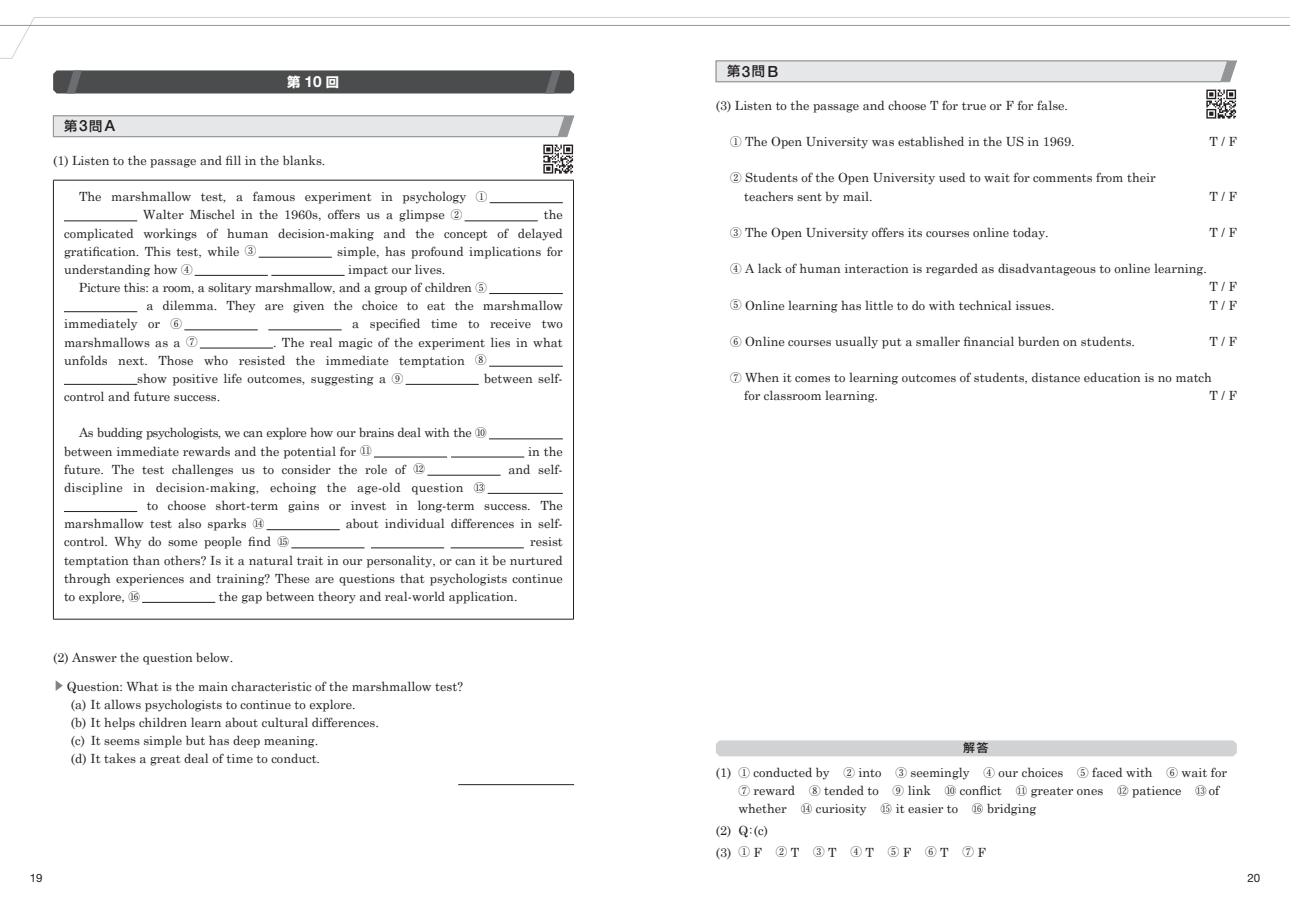
<style>
.page{position:relative;width:1290px;height:911px;background:#fff}
.page>*{position:absolute;margin:0;border:0;box-sizing:border-box;transform-origin:0 0}
.t1{font:500 13.25px "Shin Go Pro";color:#231f20}
.t2{font:700 13.25px "Shin Go Pro";color:#fff}
.t3{font:12.62px/18.1px "Century Schoolbook";color:#231f20}
.t4{font:12.62px/18.1px "Century Schoolbook";letter-spacing:-.02em;color:#231f20}
.t5{font:12.62px "Century Schoolbook";letter-spacing:.025em;color:#231f20}
.t6{font:11.5px "Ryumin Pro";color:#231f20}
.t7{font:11.5px "Helvetica Neue LT Std";color:#231f20}
.t8{font:500 11.5px "Shin Go Pro";color:#231f20}
.s1{font-family:"Helvetica Neue LT Std";font-size:15.38px}
.s2{font-family:"Ryumin Pro";font-size:11.5px}
.s3{font-family:"Ryumin Pro";font-size:11.5px;color:#808285}
.s4{font-family:"Koz Min Pr 6 N";font-size:11.5px}
.s5{font-family:"Century Schoolbook";font-size:12.62px}
</style>
<div class="page">
<hr style="left:458px;top:784px;width:116px;height:1px;background:#231f20">
<svg style="left:53px;top:70px;width:521px;height:23px;background:#4f5051"></svg>
<svg style="left:53px;top:115px;width:521px;height:22px;background:#dcdddf"></svg>
<img style="left:543px;top:144px;width:31px;height:30px">
<hr style="left:53px;top:180px;width:521px;height:1px;background:#231f20">
<hr style="left:53px;top:180px;width:1px;height:439px;background:#231f20">
<hr style="left:573px;top:180px;width:1px;height:439px;background:#231f20">
<hr style="left:53px;top:619px;width:521px;height:1px;background:#231f20">
<hr style="left:490px;top:202px;width:73px;height:1px;background:#231f20">
<hr style="left:64px;top:221px;width:73px;height:1px;background:#231f20">
<hr style="left:465px;top:221px;width:73px;height:1px;background:#231f20">
<hr style="left:259px;top:257px;width:73px;height:1px;background:#231f20">
<hr style="left:195px;top:275px;width:73px;height:1px;background:#231f20">
<hr style="left:271px;top:275px;width:74px;height:1px;background:#231f20">
<hr style="left:489px;top:293px;width:74px;height:1px;background:#231f20">
<hr style="left:64px;top:311px;width:73px;height:1px;background:#231f20">
<hr style="left:184px;top:329px;width:74px;height:1px;background:#231f20">
<hr style="left:268px;top:329px;width:74px;height:1px;background:#231f20">
<hr style="left:200px;top:348px;width:73px;height:1px;background:#231f20">
<hr style="left:489px;top:366px;width:74px;height:1px;background:#231f20">
<hr style="left:64px;top:384px;width:73px;height:1px;background:#231f20">
<hr style="left:405px;top:384px;width:74px;height:1px;background:#231f20">
<hr style="left:489px;top:438px;width:74px;height:1px;background:#231f20">
<hr style="left:374px;top:457px;width:73px;height:1px;background:#231f20">
<hr style="left:451px;top:457px;width:73px;height:1px;background:#231f20">
<hr style="left:427px;top:475px;width:74px;height:1px;background:#231f20">
<hr style="left:488px;top:493px;width:75px;height:1px;background:#231f20">
<hr style="left:64px;top:511px;width:73px;height:1px;background:#231f20">
<hr style="left:267px;top:529px;width:73px;height:1px;background:#231f20">
<hr style="left:291px;top:547px;width:73px;height:1px;background:#231f20">
<hr style="left:371px;top:547px;width:73px;height:1px;background:#231f20">
<hr style="left:451px;top:547px;width:73px;height:1px;background:#231f20">
<hr style="left:142px;top:602px;width:73px;height:1px;background:#231f20">
<svg style="left:715px;top:60px;width:522px;height:22px;background:#dcdde0"></svg>
<img style="left:1206px;top:89px;width:31px;height:30px">
<div style="left:716px;top:740px;width:521px;height:16px;background:#d1d2d4"></div>
<svg style="left:0;top:17px;width:645px;height:42px"></svg>
<hr style="left:0;top:25px;width:645px;height:1px;background:#939598">
<hr style="left:645px;top:25px;width:645px;height:1px;background:#939598">
<hr style="left:645px;top:17px;width:645px;height:1px;background:#d1d2d4">
<p class="t2" style="left:287px;top:71px;width:53px">第<span class="s1">10</span>回</p>
<p class="t1" style="left:64px;top:115px;width:52px">第<span class="s1">3</span>問<span class="s1">A</span></p>
<p class="t3" style="left:53px;top:151px;width:274px">(1) Listen to the passage and fill in the blanks.</p>
<p class="t3" style="left:143px;top:187px;width:345px;text-indent:-64px">The marshmallow test, a famous experiment in psychology <span class="s2">①<br></span>Walter Mischel in the 1960s, offers us a glimpse <span class="s2">②</span></p>
<p class="t3" style="left:64px;top:205px;width:500px;text-align:justify;text-indent:480px">the complicated workings of human decision-making and the concept of delayed gratification. This test, while <span class="s2">③</span></p>
<p class="t3" style="left:337px;top:242px;width:227px">simple, has profound implications for</p>
<p class="t3" style="left:64px;top:260px;width:130px">understanding how <span class="s2">④</span></p>
<p class="t3" style="left:348px;top:260px;width:99px">impact our lives.</p>
<p class="t3" style="left:79px;top:278px;width:410px">Picture this: a room, a solitary marshmallow, and a group of children <span class="s2">⑤</span></p>
<p class="t3" style="left:146px;top:296px;width:418px">a dilemma. They are given the choice to eat the marshmallow</p>
<p class="t3" style="left:64px;top:314px;width:120px">immediately or <span class="s2">⑥</span></p>
<p class="t3" style="left:352px;top:314px;width:212px">a specified time to receive two</p>
<p class="t3" style="left:64px;top:333px;width:135px">marshmallows as a <span class="s2">⑦</span></p>
<p class="t3" style="left:273px;top:333px;width:291px">. The real magic of the experiment lies in what</p>
<p class="t3" style="left:64px;top:351px;width:424px">unfolds next. Those who resisted the immediate temptation <span class="s2">⑧</span></p>
<p class="t3" style="left:137px;top:369px;width:267px">show positive life outcomes, suggesting a <span class="s2">⑨</span></p>
<p class="t3" style="left:484px;top:369px;width:80px">between self-</p>
<p class="t3" style="left:64px;top:387px;width:158px">control and future success.</p>
<p class="t4" style="left:64px;top:423px;width:424px;text-indent:15px">As budding psychologists, we can explore how our brains deal with the <span class="s2">⑩ </span>between immediate rewards and the potential for <span class="s2">⑪</span></p>
<p class="t3" style="left:528px;top:442px;width:36px">in the</p>
<p class="t3" style="left:64px;top:460px;width:362px">future. The test challenges us to consider the role of <span class="s2">⑫</span></p>
<p class="t3" style="left:508px;top:460px;width:56px">and self-</p>
<p class="t5" style="left:64px;top:479px;width:423px">discipline in decision-making, echoing the age-old question <span class="s2">⑬</span></p>
<p class="t3" style="left:147px;top:496px;width:417px">to choose short-term gains or invest in long-term success. The</p>
<p class="t3" style="left:64px;top:514px;width:202px">marshmallow test also sparks <span class="s2">⑭</span></p>
<p class="t3" style="left:346px;top:514px;width:219px">about individual differences in self-</p>
<p class="t3" style="left:64px;top:532px;width:226px">control. Why do some people find <span class="s2">⑮</span></p>
<p class="t3" style="left:64px;top:532px;width:500px;text-align:justify;text-indent:466px">resist temptation than others? Is it a natural trait in our personality, or can it be nurtured through experiences and training? These are questions that psychologists continue to explore, <span class="s2">⑯</span></p>
<p class="t3" style="left:219px;top:587px;width:300px">the gap between theory and real-world application.</p>
<p class="t3" style="left:53px;top:648px;width:182px">(2) Answer the question below.</p>
<p class="t3" style="left:71px;top:676px;width:394px;text-indent:-18px"><span class="s3">▶</span> Question: What is the main characteristic of the marshmallow test? (a) It allows psychologists to continue to explore.<br>(b) It helps children learn about cultural differences.<br>(c) It seems simple but has deep meaning.<br>(d) It takes a great deal of time to conduct.</p>
<p class="t1" style="left:727px;top:60px;width:53px">第<span class="s1">3</span>問<span class="s1">B</span></p>
<p class="t3" style="left:716px;top:96px;width:354px">(3) Listen to the passage and choose T for true or F for false.</p>
<p class="t3" style="left:730px;top:132px;width:346px"><span class="s2">①</span> The Open University was established in the US in 1969.</p>
<p class="t3" style="left:1209px;top:132px;width:29px">T / F</p>
<p class="t3" style="left:744px;top:168px;width:413px;text-indent:-14px"><span class="s2">②</span> Students of the Open University used to wait for comments from their teachers sent by mail.</p>
<p class="t3" style="left:1209px;top:187px;width:29px">T / F</p>
<p class="t3" style="left:730px;top:223px;width:320px"><span class="s2">③</span> The Open University offers its courses online today.</p>
<p class="t3" style="left:1209px;top:223px;width:29px">T / F</p>
<p class="t3" style="left:730px;top:259px;width:478px"><span class="s2">④</span> A lack of human interaction is regarded as disadvantageous to online learning.</p>
<p class="t3" style="left:1209px;top:277px;width:29px">T / F</p>
<p class="t3" style="left:730px;top:296px;width:326px"><span class="s2">⑤</span> Online learning has little to do with technical issues.</p>
<p class="t3" style="left:1209px;top:296px;width:29px">T / F</p>
<p class="t3" style="left:730px;top:332px;width:406px"><span class="s2">⑥</span> Online courses usually put a smaller financial burden on students.</p>
<p class="t3" style="left:1209px;top:332px;width:29px">T / F</p>
<p class="t3" style="left:744px;top:368px;width:469px;text-indent:-14px"><span class="s2">⑦</span> When it comes to learning outcomes of students, distance education is no match for classroom learning.</p>
<p class="t3" style="left:1209px;top:386px;width:29px">T / F</p>
<p class="t8" style="left:963px;top:738px;width:27px">解答</p>
<p class="t3" style="left:738px;top:763px;width:490px;text-indent:-22px">(1) <span class="s2">①</span> conducted by <span class="s2">　②</span> into <span class="s2">　③</span> seemingly <span class="s2">　④</span> our choices <span class="s2">　⑤</span> faced with <span class="s2">　⑥</span> wait for<br><span class="s2">⑦</span> reward <span class="s2">　⑧</span> tended to <span class="s2">　⑨</span> link <span class="s2">　⑩</span> conflict <span class="s4">⑪</span> greater ones <span class="s4">⑫</span> patience <span class="s4">⑬</span> of whether <span class="s4">⑭</span> curiosity <span class="s4">⑮</span> it easier to <span class="s4">⑯</span> bridging</p>
<p class="t3" style="left:716px;top:821px;width:54px">(2) Q<span class="s2">：</span>(c)</p>
<p class="t6" style="left:716px;top:843px;width:272px"><span class="s5">(3)</span> ① <span class="s5">F</span> 　② <span class="s5">T</span> 　③ <span class="s5">T</span> 　④ <span class="s5">T</span> 　⑤ <span class="s5">F</span> 　⑥ <span class="s5">T</span> 　⑦ <span class="s5">F</span></p>
<p class="t7" style="left:30px;top:870px;width:14px">19</p>
<p class="t7" style="left:1247px;top:870px;width:14px">20</p>
</div>
